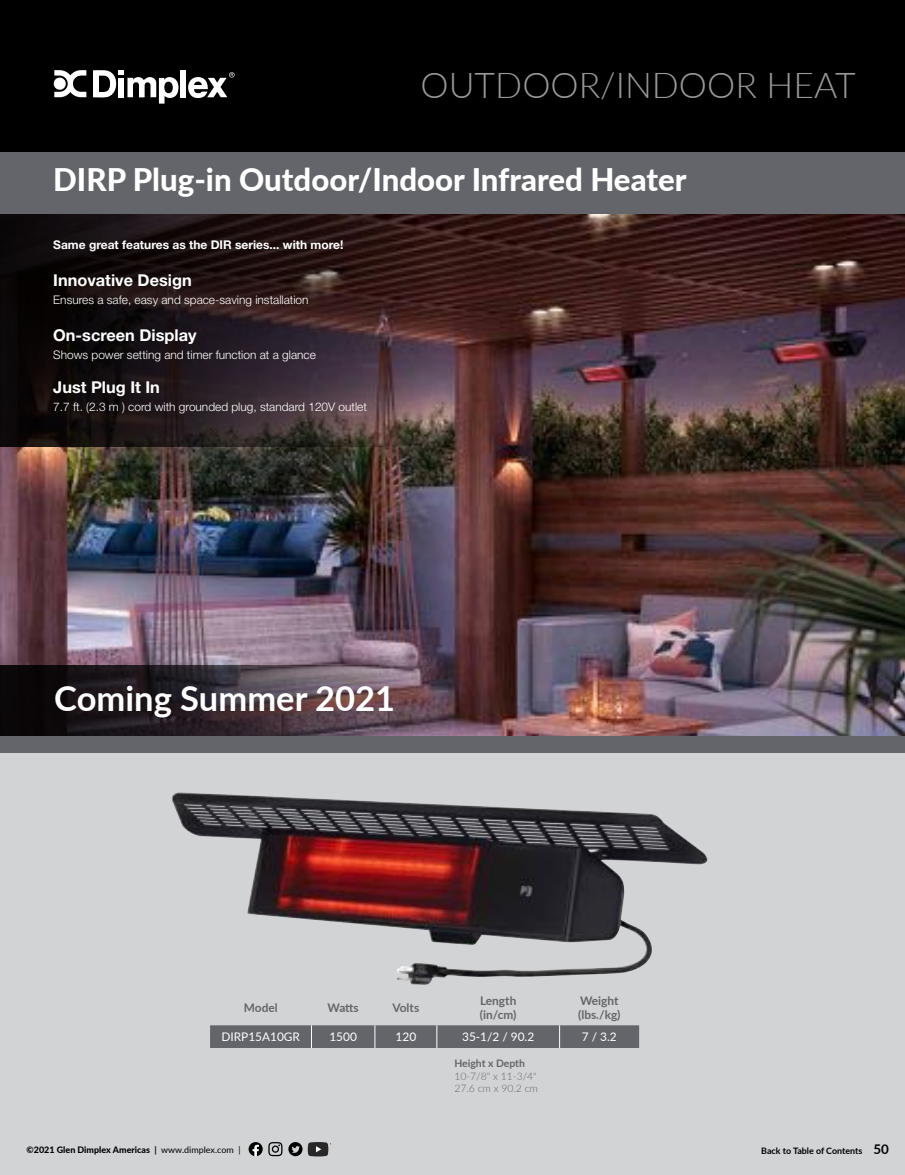
<style>
.page{position:relative;width:905px;height:1175px;background:#fff}
.page>*{position:absolute;margin:0;border:0;box-sizing:border-box;transform-origin:0 0}
.t1{font:300 35.55px "Lato";color:#97989a}
.t2{font:700 34.5px "Lato";color:#fff}
.t3{font:800 31.2px "Lato";color:#fff}
.t4{font:700 16.35px "Helvetica Neue LT Std";color:#fff}
.t5{font:700 13.35px "Lato";color:#000}
.t6{font:700 12px "Helvetica Neue LT Std";color:#fff}
.t7{font:300 11.85px "Helvetica Neue LT Std";color:#fff}
.t8{font:700 11.85px/14.2px "Lato";color:#63656a}
.t9{font:11.85px "Lato";color:#fff}
.t10{font:300 10.35px/12.5px "Lato";color:#63656a}
.t11{font:700 10.35px "Lato";color:#63656a}
.t12{font:800 8.85px "Lato";letter-spacing:.005em;color:#000}
.t13{font:700 8.85px "Lato";color:#000}
.s1{font-weight:700}
.s2{font-weight:400}
</style>
<div class="page">
<img style="left:0;top:213px;width:904px;height:523px">
<svg style="left:0;top:213px;width:437px;height:233px"></svg>
<div style="left:0;top:745px;width:904px;height:429px;background:#d1d3d4"></div>
<div style="left:0;top:0;width:904px;height:152px;background:#000"></div>
<div style="left:0;top:152px;width:904px;height:61px;background:#63656a"></div>
<div style="left:0;top:736px;width:904px;height:16px;background:#63656a"></div>
<div style="left:210px;top:1025px;width:429px;height:23px;background:#63656a"></div>
<svg style="left:93px;top:70px;width:85px;height:34px"></svg>
<div style="left:180px;top:70px;width:6px;height:27px;background:#fff"></div>
<svg style="left:188px;top:72px;width:46px;height:26px"></svg>
<svg style="left:53px;top:70px;width:33px;height:27px"></svg>
<img style="left:172px;top:792px;width:535px;height:193px">
<svg style="left:288px;top:1142px;width:14px;height:14px"></svg>
<svg style="left:308px;top:1142px;width:23px;height:14px"></svg>
<svg style="left:248px;top:1142px;width:34px;height:14px"></svg>
<svg style="left:0;top:665px;width:436px;height:71px"></svg>
<h1 class="t1" style="left:420px;top:63px;width:436px">OUTDOOR/INDOOR HEAT</h1>
<h3 class="t3" style="left:53px;top:160px;width:634px">DIRP Plug-in Outdoor/Indoor Infrared Heater</h3>
<p class="t6" style="left:53px;top:237px;width:291px">Same great features as the DIR series... with more!</p>
<h3 class="t4" style="left:53px;top:270px;width:140px">Innovative Design</h3>
<p class="t7" style="left:53px;top:292px;width:257px">Ensures a safe, easy and space-saving installation</p>
<h3 class="t4" style="left:53px;top:325px;width:145px">On-screen Display</h3>
<p class="t7" style="left:53px;top:347px;width:264px">Shows power setting and timer function at a glance</p>
<h3 class="t4" style="left:53px;top:377px;width:108px">Just Plug It In</h3>
<p class="t7" style="left:53px;top:400px;width:315px">7.7 ft. (2.3 m ) cord with grounded plug, standard 120V outlet</p>
<h2 class="t2" style="left:54px;top:677px;width:342px">Coming Summer 2021</h2>
<p class="t8" style="left:244px;top:1000px;width:35px">Model</p>
<p class="t8" style="left:327px;top:1000px;width:33px">Watts</p>
<p class="t8" style="left:392px;top:1000px;width:28px">Volts</p>
<p class="t8" style="left:480px;top:993px;width:38px">Length (in/cm)</p>
<p class="t8" style="left:578px;top:993px;width:44px">Weight (lbs./kg)</p>
<p class="t9" style="left:221px;top:1029px;width:80px">DIRP15A10GR</p>
<p class="t9" style="left:329px;top:1029px;width:29px">1500</p>
<p class="t9" style="left:395px;top:1029px;width:22px">120</p>
<p class="t9" style="left:462px;top:1029px;width:74px">35-1/2 / 90.2</p>
<p class="t9" style="left:582px;top:1029px;width:36px">7 / 3.2</p>
<p class="t11" style="left:454px;top:1057px;width:72px">Height x Depth</p>
<p class="t10" style="left:454px;top:1069px;width:85px">10-7/8" x 11-3/4"<br>27.6 cm x 90.2 cm</p>
<p class="t12" style="left:27px;top:1143px;width:215px">©2021 Glen Dimplex Americas <span class="s1">|</span> <span class="s2">www.dimplex.com |</span></p>
<p class="t5" style="left:873px;top:1140px;width:17px">50</p>
<p class="t13" style="left:761px;top:1145px;width:103px">Back to Table of Contents</p>
</div>
